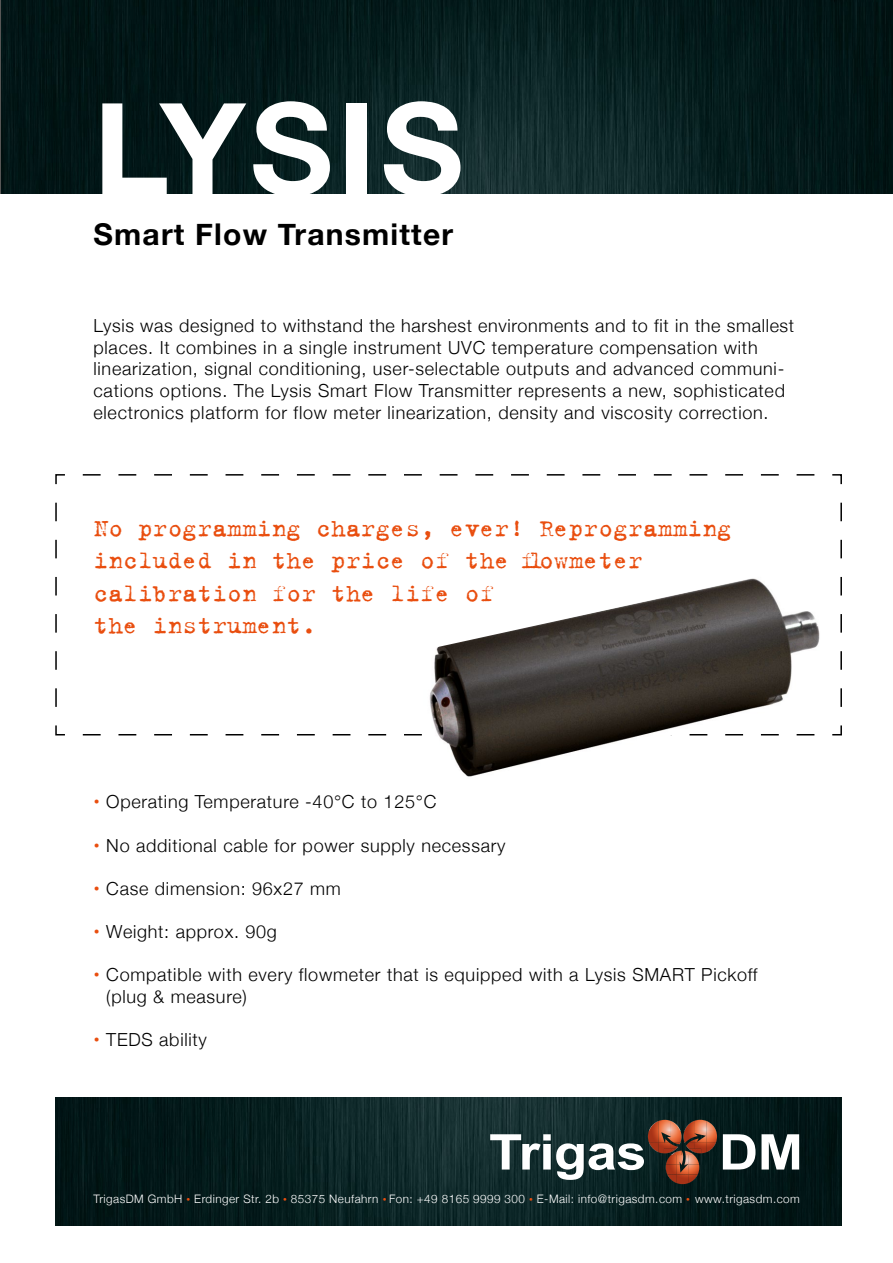
<style>
.page{position:relative;width:893px;height:1263px;background:#fff}
.page>*{position:absolute;margin:0;border:0;box-sizing:border-box;transform-origin:0 0}
.t1{font:700 127.5px "Helvetica Neue";letter-spacing:.04em;color:#fff}
.t2{font:700 30px "Helvetica Neue";letter-spacing:.04em;color:#000}
.t3{font:27px/32.4px "Trixie Text";color:#e94e0f}
.t4{font:300 18px/21.6px "Helvetica Neue";letter-spacing:.04em;color:#000}
.t5{font:300 11.7px "Helvetica Neue";letter-spacing:.04em;color:#fff}
.s1{font-weight:400;color:#e94e0f}
.s2{font-size:7.65px;color:#e94e0f}
</style>
<div class="page">
<img style="left:55px;top:1097px;width:787px;height:128px">
<svg style="left:490px;top:1120px;width:227px;height:64px;background:#565550"></svg>
<svg style="left:723px;top:1134px;width:32px;height:35px"></svg>
<svg style="left:761px;top:1134px;width:38px;height:35px"></svg>
<svg style="left:55px;top:474px;width:787px;height:262px"></svg>
<img style="left:2px;top:0;width:891px;height:193px">
<img style="left:418px;top:576px;width:406px;height:201px">
<h1 class="t1" style="left:94px;top:49px;width:372px">LYSIS</h1>
<h2 class="t2" style="left:94px;top:210px;width:361px">Smart Flow Transmitter</h2>
<p class="t4" style="left:94px;top:314px;width:702px">Lysis was designed to withstand the harshest environments and to fit in the smallest places. It combines in a single instrument UVC temperature compensation with linearization, signal conditioning, user-selectable outputs and advanced communi&shy;cations options. The Lysis Smart Flow Transmitter represents a new, sophisticated electronics platform for flow meter linearization, density and viscosity correction.</p>
<h3 class="t3" style="left:94px;top:512px;width:640px">No programming charges, ever! Reprogramming included in the price of the flowmeter calibration for the life of<br>the instrument.</h3>
<p class="t4" style="left:94px;top:790px;width:344px"><span class="s1">•</span> Operating Temperature -40°C to 125°C</p>
<p class="t4" style="left:94px;top:833px;width:413px"><span class="s1">•</span> No additional cable for power supply necessary</p>
<p class="t4" style="left:94px;top:876px;width:249px"><span class="s1">•</span> Case dimension: 96x27 mm</p>
<p class="t4" style="left:94px;top:919px;width:185px"><span class="s1">•</span> Weight: approx. 90g</p>
<p class="t4" style="left:106px;top:963px;width:653px;text-indent:-13px"><span class="s1">•</span> Compatible with every flowmeter that is equipped with a Lysis SMART Pickoff (plug &amp; measure)</p>
<p class="t4" style="left:94px;top:1027px;width:115px"><span class="s1">•</span> TEDS ability</p>
<p class="t5" style="left:94px;top:1190px;width:708px">TrigasDM GmbH <span class="s2">•</span> Erdinger Str. 2b <span class="s2">•</span> 85375 Neufahrn <span class="s2">•</span> Fon: +49 8165 9999 300 <span class="s2">•</span> E-Mail: info@trigasdm.com <span class="s2">•</span> www.trigasdm.com</p>
</div>
